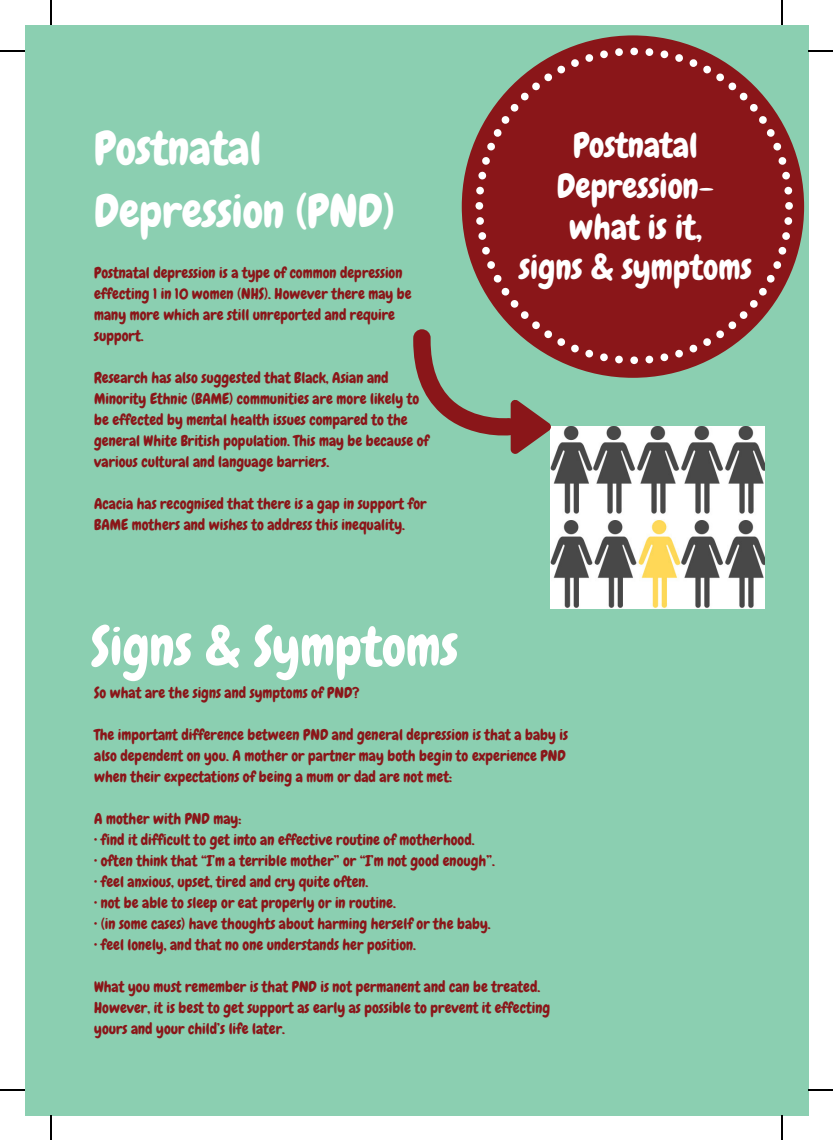
<style>
.page{position:relative;width:833px;height:1141px;background:#fff}
.page>*{position:absolute;margin:0;border:0;box-sizing:border-box;transform-origin:0 0}
.t1{font:53.2px "Chewy";color:#fff}
.t2{font:45.68px/63px "Chewy";color:#fff}
.t3{font:34.12px/40.6px "Chewy";color:#fff;text-align:center}
.t4{font:15.22px/21px "Chewy";color:#8a1619}
</style>
<div class="page">
<div style="left:25px;top:25px;width:783px;height:1090px;background:#8bcfb1"></div>
<div style="left:462px;top:35px;width:342px;height:343px;background:#8a1619;border-radius:50%"></div>
<svg style="left:475px;top:47px;width:318px;height:317px"></svg>
<img style="left:551px;top:426px;width:214px;height:183px">
<svg style="left:413px;top:329px;width:138px;height:125px"></svg>
<svg style="left:50px;top:0;width:1px;height:25px"></svg>
<svg style="left:0;top:50px;width:25px;height:1px"></svg>
<svg style="left:782px;top:0;width:1px;height:25px"></svg>
<svg style="left:808px;top:50px;width:25px;height:1px"></svg>
<svg style="left:782px;top:1115px;width:1px;height:25px"></svg>
<svg style="left:808px;top:1089px;width:25px;height:1px"></svg>
<svg style="left:50px;top:1115px;width:1px;height:25px"></svg>
<svg style="left:0;top:1089px;width:25px;height:1px"></svg>
<h2 class="t2" style="left:94px;top:117px;width:302px">Postnatal<br>Depression (PND)</h2>
<p class="t4" style="left:94px;top:262px;width:319px">Postnatal depression is a type of common depression effecting 1 in 10 women (NHS). However there may be many more which are still unreported and require support.</p>
<p class="t4" style="left:94px;top:367px;width:337px">Research has also suggested that Black, Asian and Minority Ethnic (BAME) communities are more likely to be effected by mental health issues compared to the general White British population. This may be because of various cultural and language barriers.</p>
<p class="t4" style="left:94px;top:493px;width:334px">Acacia has recognised that there is a gap in support for<br>BAME mothers and wishes to address this inequality.</p>
<h3 class="t3" style="left:519px;top:126px;width:234px">Postnatal<br>Depression&shy;what is it,<br>signs &amp; symptoms</h3>
<h1 class="t1" style="left:91px;top:613px;width:369px">Signs &amp; Symptoms</h1>
<p class="t4" style="left:94px;top:682px;width:267px">So what are the signs and symptoms of PND?</p>
<p class="t4" style="left:94px;top:724px;width:475px">The important difference between PND and general depression is that a baby is also dependent on you. A mother or partner may both begin to experience PND when their expectations of being a mum or dad are not met:</p>
<p class="t4" style="left:94px;top:808px;width:149px">A mother with PND may:</p>
<p class="t4" style="left:94px;top:829px;width:382px">• find it difficult to get into an effective routine of motherhood.</p>
<p class="t4" style="left:94px;top:850px;width:402px">• often think that “I’m a terrible mother” or “I’m not good enough”.</p>
<p class="t4" style="left:94px;top:871px;width:276px">• feel anxious, upset, tired and cry quite often.</p>
<p class="t4" style="left:94px;top:892px;width:303px">• not be able to sleep or eat properly or in routine.</p>
<p class="t4" style="left:94px;top:913px;width:398px">• (in some cases) have thoughts about harming herself or the baby.</p>
<p class="t4" style="left:94px;top:934px;width:323px">• feel lonely, and that no one understands her position.</p>
<p class="t4" style="left:94px;top:976px;width:458px">What you must remember is that PND is not permanent and can be treated.<br>However, it is best to get support as early as possible to prevent it effecting yours and your child’s life later.</p>
</div>
